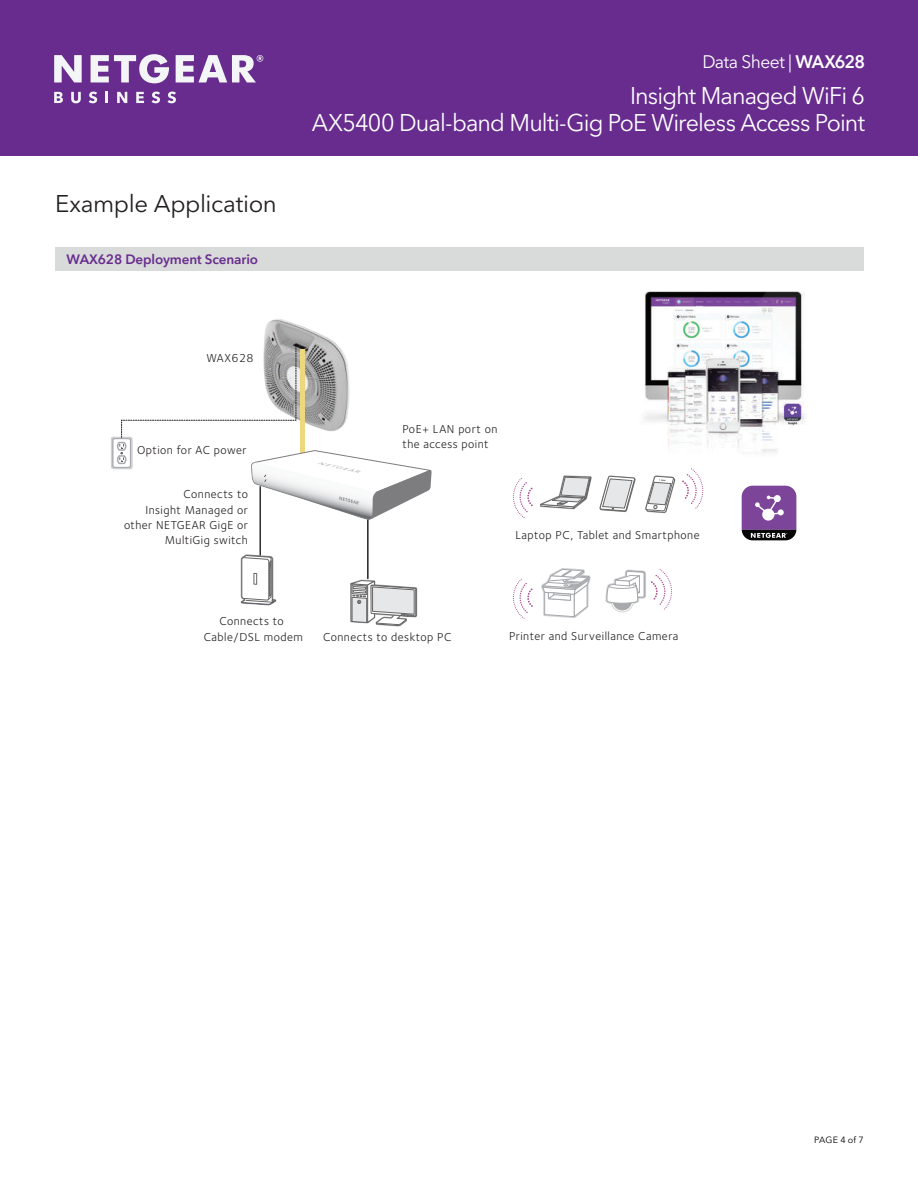
<style>
.page{position:relative;width:918px;height:1188px;background:#fff}
.page>*{position:absolute;margin:0;border:0;box-sizing:border-box;transform-origin:0 0}
.t1{font:24px/27px "Avenir Next LT Pro";letter-spacing:-.035em;color:#fff;text-align:right}
.t2{font:24px "Avenir Next LT Pro";letter-spacing:-.015em;color:#231f20}
.t3{font:18px "Avenir Next LT Pro";letter-spacing:-.03em;color:#fff}
.t4{font:600 13.5px "Avenir Next LT Pro";letter-spacing:-.01em;color:#672c8e}
.t5{font:11.85px/15.3px "Foundry Sterling";letter-spacing:.04em;color:#231f20;text-align:right}
.t6{font:9px "Avenir Next LT Pro";letter-spacing:.015em;color:#000001}
.s1{font-weight:600}
</style>
<div class="page">
<div style="left:0;top:0;width:918px;height:156px;background:#672c8e"></div>
<svg style="left:54px;top:92px;width:9px;height:11px"></svg>
<svg style="left:71px;top:92px;width:10px;height:11px"></svg>
<svg style="left:89px;top:92px;width:8px;height:11px"></svg>
<svg style="left:106px;top:92px;width:2px;height:11px"></svg>
<svg style="left:117px;top:92px;width:10px;height:11px"></svg>
<svg style="left:136px;top:92px;width:8px;height:11px"></svg>
<svg style="left:152px;top:92px;width:8px;height:11px"></svg>
<svg style="left:167px;top:92px;width:9px;height:11px"></svg>
<svg style="left:176px;top:55px;width:87px;height:27px"></svg>
<svg style="left:91px;top:54px;width:78px;height:29px"></svg>
<svg style="left:54px;top:55px;width:28px;height:27px"></svg>
<div style="left:55px;top:247px;width:809px;height:24px;background:#d9dada"></div>
<img style="left:264px;top:319px;width:74px;height:27px">
<div style="left:111px;top:437px;width:21px;height:32px;background:#cfd0d2;border-radius:2px"></div>
<div style="left:113px;top:439px;width:17px;height:28px;background:#fff;border-radius:2px"></div>
<div style="left:112px;top:438px;width:19px;height:30px;border:1px solid #a8a9ad;border-radius:2px"></div>
<svg style="left:645px;top:468px;width:59px;height:46px"></svg>
<svg style="left:513px;top:475px;width:123px;height:43px"></svg>
<svg style="left:605px;top:569px;width:67px;height:44px"></svg>
<svg style="left:513px;top:568px;width:78px;height:51px"></svg>
<svg style="left:116px;top:346px;width:316px;height:281px"></svg>
<img style="left:644px;top:291px;width:162px;height:162px">
<svg style="left:742px;top:486px;width:54px;height:54px;background:#7d5693"></svg>
<h1 class="t2" style="left:55px;top:189px;width:223px">Example Application</h1>
<p class="t4" style="left:66px;top:251px;width:193px">WAX628 Deployment Scenario</p>
<h2 class="t3" style="left:702px;top:50px;width:164px">Data Sheet | <span class="s1">WAX628</span></h2>
<h1 class="t1" style="left:312px;top:82px;width:555px">Insight Managed WiFi 6<br>AX5400 Dual-band Multi-Gig PoE Wireless Access Point</h1>
<p class="t5" style="left:206px;top:350px;width:49px">WAX628</p>
<p class="t5" style="left:137px;top:442px;width:111px">Option for AC power</p>
<p class="t5" style="left:124px;top:487px;width:125px">Connects to<br>Insight Managed or other NETGEAR GigE or<br>MultiGig switch</p>
<p class="t5" style="left:402px;top:422px;width:96px;text-align:left">PoE+ LAN port on the access point</p>
<p class="t5" style="left:516px;top:528px;width:186px">Laptop PC, Tablet and Smartphone</p>
<p class="t5" style="left:204px;top:614px;width:101px;text-align:center">Connects to<br>Cable/DSL modem</p>
<p class="t5" style="left:323px;top:630px;width:130px">Connects to desktop PC</p>
<p class="t5" style="left:509px;top:629px;width:171px">Printer and Surveillance Camera</p>
<p class="t6" style="left:814px;top:1134px;width:51px">PAGE 4 of 7</p>
</div>
